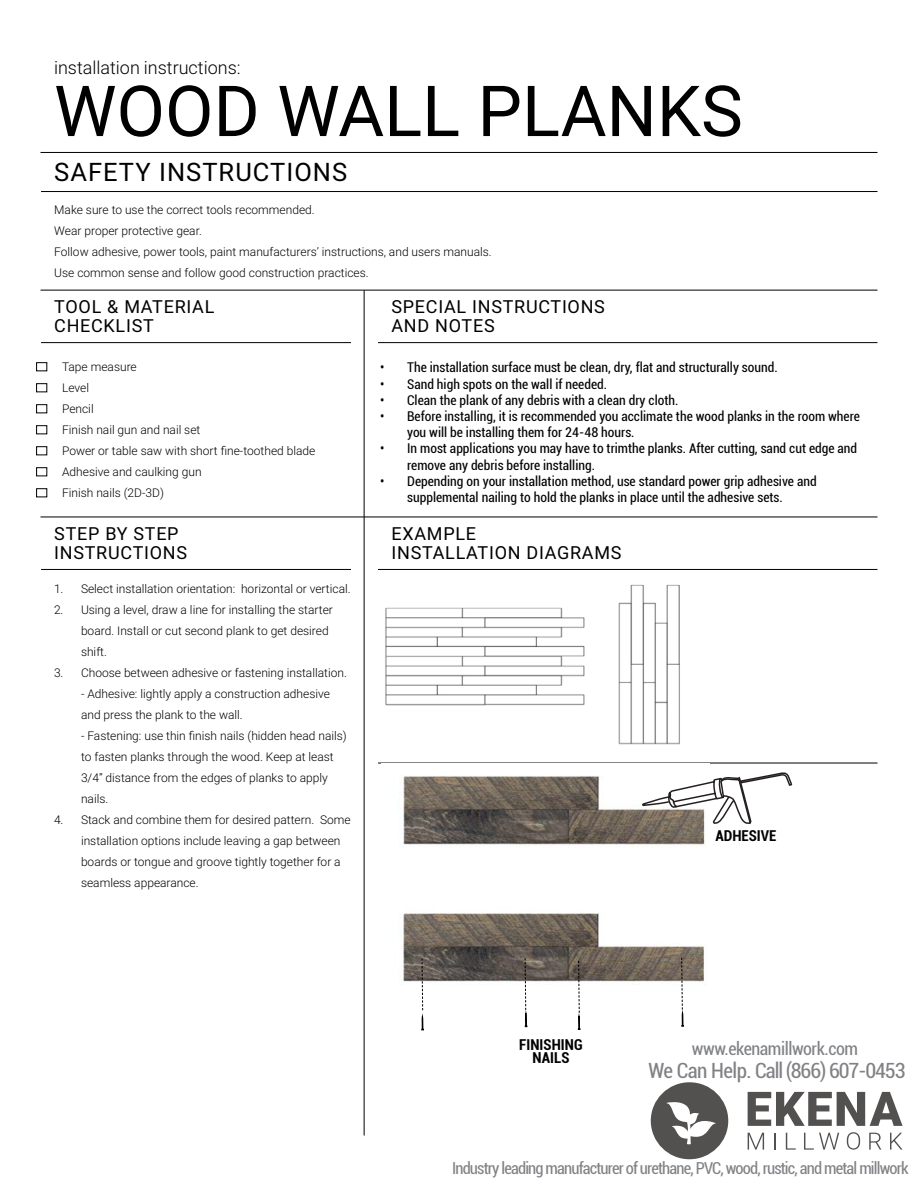
<style>
.page{position:relative;width:918px;height:1188px;background:#fff}
.page>*{position:absolute;margin:0;border:0;box-sizing:border-box;transform-origin:0 0}
.t1{font:900 70.5px "Roboto";color:#000}
.t2{font:900 25.5px "Roboto";letter-spacing:.04em;color:#000}
.t3{font:condensed 21px "Roboto";letter-spacing:-.05em;color:#808285}
.t4{font:900 18px/19.5px "Roboto";letter-spacing:.04em;color:#000}
.t5{font:300 18px "Roboto";color:#000}
.t6{font:condensed 18px "Roboto";letter-spacing:-.025em;color:#808285}
.t7{font:condensed 16.5px "Roboto";letter-spacing:-.05em;color:#808285}
.t8{font:700 condensed 15px/13.5px "Roboto";color:#000;text-align:center}
.t9{font:condensed 13.5px/16.2px "Roboto";color:#000}
.t10{font:300 12px/21px "Roboto";color:#000}
</style>
<div class="page">
<div style="left:36px;top:362px;width:11px;height:9px;border:1px solid #000"></div>
<div style="left:36px;top:383px;width:11px;height:9px;border:1px solid #000"></div>
<div style="left:36px;top:404px;width:11px;height:9px;border:1px solid #000"></div>
<div style="left:36px;top:425px;width:11px;height:9px;border:1px solid #000"></div>
<div style="left:36px;top:446px;width:11px;height:9px;border:1px solid #000"></div>
<div style="left:36px;top:467px;width:11px;height:9px;border:1px solid #000"></div>
<div style="left:36px;top:488px;width:11px;height:9px;border:1px solid #000"></div>
<hr style="left:40px;top:152px;width:838px;height:1px;background:#000">
<hr style="left:40px;top:517px;width:838px;height:1px;background:#000">
<hr style="left:40px;top:290px;width:838px;height:1px;background:#000">
<hr style="left:41px;top:569px;width:310px;height:1px;background:#000">
<hr style="left:41px;top:342px;width:310px;height:1px;background:#000">
<hr style="left:41px;top:191px;width:837px;height:1px;background:#000">
<hr style="left:378px;top:342px;width:500px;height:1px;background:#000">
<hr style="left:378px;top:569px;width:500px;height:1px;background:#000">
<hr style="left:364px;top:290px;width:1px;height:846px;background:#000">
<div style="left:651px;top:1082px;width:77px;height:77px;background:#535050;border-radius:50%"></div>
<svg style="left:748px;top:1092px;width:155px;height:34px"></svg>
<svg style="left:748px;top:1133px;width:16px;height:17px"></svg>
<svg style="left:774px;top:1133px;width:2px;height:17px"></svg>
<svg style="left:786px;top:1133px;width:10px;height:17px"></svg>
<svg style="left:804px;top:1133px;width:35px;height:17px"></svg>
<svg style="left:847px;top:1132px;width:13px;height:18px"></svg>
<svg style="left:869px;top:1133px;width:12px;height:17px"></svg>
<svg style="left:890px;top:1133px;width:13px;height:17px"></svg>
<svg style="left:667px;top:1102px;width:49px;height:42px"></svg>
<img style="left:385px;top:584px;width:295px;height:161px">
<hr style="left:378px;top:763px;width:500px;height:1px;background:#000">
<img style="left:382px;top:763px;width:327px;height:219px">
<svg style="left:578px;top:960px;width:2px;height:70px"></svg>
<svg style="left:681px;top:957px;width:3px;height:70px"></svg>
<svg style="left:421px;top:958px;width:3px;height:72px"></svg>
<svg style="left:524px;top:957px;width:3px;height:70px"></svg>
<svg style="left:641px;top:769px;width:152px;height:66px"></svg>
<h3 class="t5" style="left:54px;top:55px;width:188px">installation instructions:</h3>
<h1 class="t1" style="left:54px;top:62px;width:690px">WOOD WALL PLANKS</h1>
<h2 class="t2" style="left:54px;top:154px;width:294px">SAFETY INSTRUCTIONS</h2>
<p class="t10" style="left:54px;top:199px;width:439px">Make sure to use the correct tools recommended.<br>Wear proper protective gear.<br>Follow adhesive, power tools, paint manufacturers’ instructions, and users manuals.<br>Use common sense and follow good construction practices.</p>
<h3 class="t4" style="left:54px;top:296px;width:162px">TOOL &amp; MATERIAL<br>CHECKLIST</h3>
<h3 class="t4" style="left:392px;top:296px;width:215px">SPECIAL INSTRUCTIONS<br>AND NOTES</h3>
<p class="t10" style="left:62px;top:356px;width:255px">Tape measure<br>Level<br>Pencil<br>Finish nail gun and nail set<br>Power or table saw with short fine-toothed blade<br>Adhesive and caulking gun<br>Finish nails (2D-3D)</p>
<h3 class="t4" style="left:54px;top:523px;width:134px">STEP BY STEP<br>INSTRUCTIONS</h3>
<p class="t10" style="left:54px;top:578px;width:298px">1. Select installation orientation: horizontal or vertical.</p>
<p class="t10" style="left:81px;top:599px;width:253px;text-indent:-27px">2. Using a level, draw a line for installing the starter board. Install or cut second plank to get desired shift.</p>
<p class="t10" style="left:54px;top:662px;width:294px">3. Choose between adhesive or fastening installation.</p>
<p class="t10" style="left:81px;top:683px;width:251px">- Adhesive: lightly apply a construction adhesive and press the plank to the wall.</p>
<p class="t10" style="left:81px;top:725px;width:267px">- Fastening: use thin finish nails (hidden head nails) to fasten planks through the wood. Keep at least 3/4” distance from the edges of planks to apply nails.</p>
<p class="t10" style="left:81px;top:809px;width:271px;text-indent:-27px">4. Stack and combine them for desired pattern. Some installation options include leaving a gap between boards or tongue and groove tightly together for a seamless appearance.</p>
<p class="t9" style="left:380px;top:359px;width:399px">• The installation surface must be clean, dry, flat and structurally sound.</p>
<p class="t9" style="left:380px;top:375px;width:229px">• Sand high spots on the wall if needed.</p>
<p class="t9" style="left:380px;top:391px;width:300px">• Clean the plank of any debris with a clean dry cloth.</p>
<p class="t9" style="left:407px;top:408px;width:454px;text-indent:-27px">• Before installing, it is recommended you acclimate the wood planks in the room where you will be installing them for 24-48 hours.</p>
<p class="t9" style="left:407px;top:440px;width:452px;text-indent:-27px">• In most applications you may have to trimthe planks. After cutting, sand cut edge and remove any debris before installing.</p>
<p class="t9" style="left:380px;top:472px;width:438px;text-align:center">• Depending on your installation method, use standard power grip adhesive and supplemental nailing to hold the planks in place until the adhesive sets.</p>
<h3 class="t4" style="left:392px;top:523px;width:232px">EXAMPLE<br>INSTALLATION DIAGRAMS</h3>
<p class="t8" style="left:715px;top:828px;width:63px">ADHESIVE</p>
<p class="t8" style="left:519px;top:1038px;width:65px;rotate:-1deg">FINISHING<br>NAILS</p>
<h3 class="t6" style="left:692px;top:1037px;width:168px">www.ekenamillwork.com</h3>
<h3 class="t3" style="left:649px;top:1056px;width:259px">We Can Help. Call (866) 607-0453</h3>
<h3 class="t7" style="left:452px;top:1157px;width:458px">Industry leading manufacturer of urethane, PVC, wood, rustic, and metal millwork</h3>
</div>
